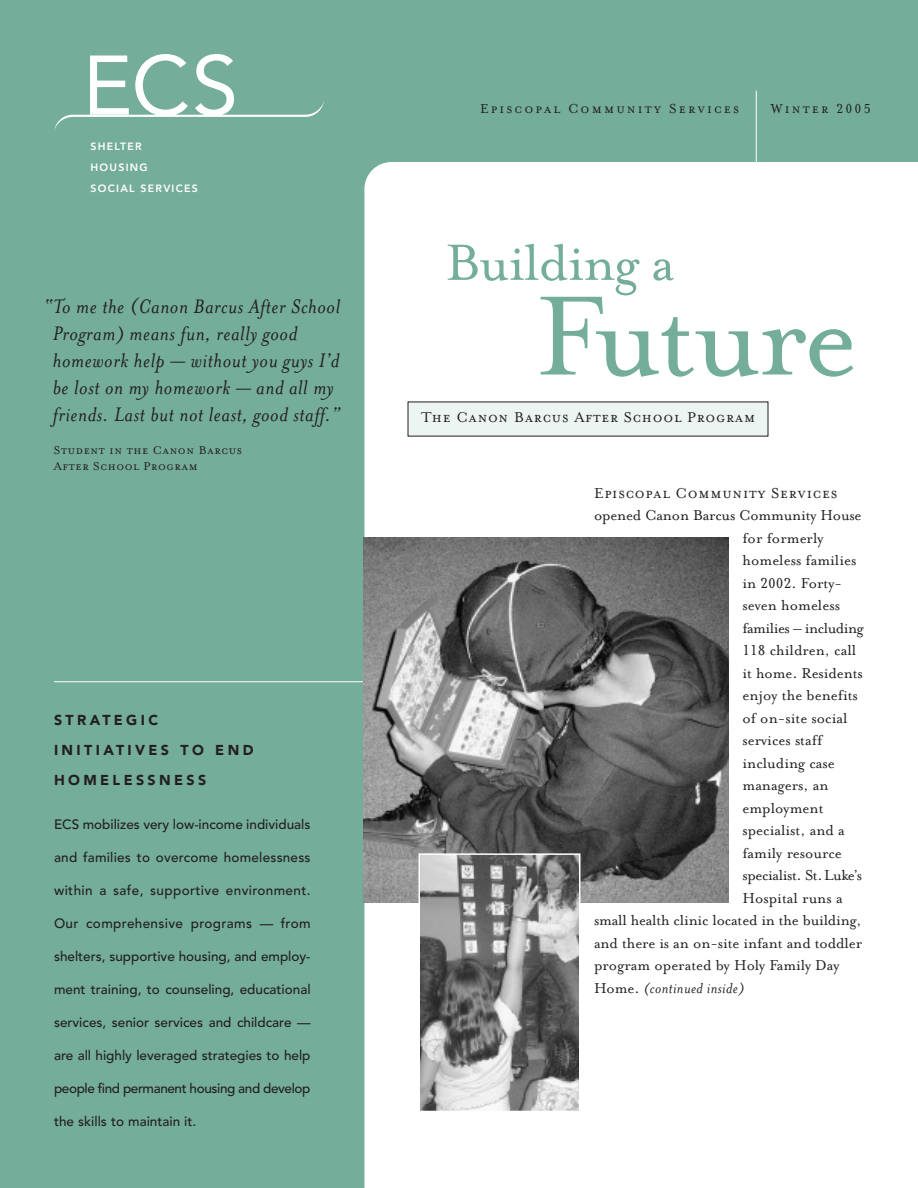
<style>
.page{position:relative;width:918px;height:1188px;background:#74ad99}
.page>*{position:absolute;margin:0;border:0;box-sizing:border-box;transform-origin:0 0}
.t1{font:129.45px "Mrs Eaves Roman";letter-spacing:-.025em;color:#74ad99}
.t2{font:58.5px "Mrs Eaves Roman";letter-spacing:-.02em;color:#74ad99}
.t3{font:italic 22.5px/27px "Mrs Eaves";letter-spacing:.025em;color:#231f20}
.t4{font:16.5px "Mrs Eaves Roman";color:#231f20}
.t5{font:16.5px "Mrs Eaves Small Caps";letter-spacing:.045em;color:#231f20}
.t6{font:italic 16.5px "Mrs Eaves";letter-spacing:.025em;color:#231f20}
.t7{font:16.5px "Mrs Eaves Roman";letter-spacing:-.025em;color:#231f20}
.t8{font:16.5px "Mrs Eaves Roman";letter-spacing:-.03em;color:#231f20}
.t9{font:16.35px "Mrs Eaves Small Caps";letter-spacing:.045em;color:#231f20}
.t10{font:15px "Mrs Eaves Small Caps";letter-spacing:.14em;color:#231f20}
.t11{font:900 14.25px/30px "Avenir";letter-spacing:.235em;color:#231f20}
.t12{font:500 13.5px "Avenir";color:#231f20}
.t13{font:500 13.5px "Avenir";letter-spacing:.03em;color:#231f20}
.t14{font:500 13.5px "Avenir";letter-spacing:-.03em;color:#231f20}
.t15{font:13.05px/16.5px "Mrs Eaves Small Caps";letter-spacing:.045em;color:#231f20}
.t16{font:800 10.5px/21px "Avenir";letter-spacing:.12em;color:#fff}
.s1{font-family:"Mrs Eaves Petite Caps"}
.s2{font-family:"Mrs Eaves Roman";font-style:normal}
</style>
<div class="page">
<div style="left:364px;top:162px;width:554px;height:1026px;background:#fff"></div>
<svg style="left:54px;top:54px;width:270px;height:77px"></svg>
<hr style="left:756px;top:91px;width:1px;height:73px;background:#fff">
<hr style="left:54px;top:681px;width:310px;height:1px;background:#fff">
<div style="left:408px;top:402px;width:360px;height:34px;background:#edf5f2"></div>
<img style="left:363px;top:538px;width:366px;height:365px">
<img style="left:421px;top:856px;width:156px;height:253px">
<div style="left:418px;top:853px;width:162px;height:259px;border:2px solid #fff"></div>
<p class="t16" style="left:91px;top:136px;width:109px">SHELTER<br>HOUSING<br>SOCIAL SERVICES</p>
<h3 class="t3" style="left:53px;top:292px;width:289px;text-indent:-9px">“To me the (Canon Barcus After School Program) means fun, really good homework help — without you guys I’d be lost on my homework — and all my friends. Last but not least, good staff.”</h3>
<p class="t15" style="left:54px;top:441px;width:190px">Student in the Canon Barcus<br>After School Program</p>
<p class="t11" style="left:54px;top:706px;width:201px">STRATEGIC<br>INITIATIVES TO END<br>HOMELESSNESS</p>
<p class="t12" style="left:54px;top:819px;width:258px">ECS mobilizes very low-income individuals</p>
<p class="t12" style="left:54px;top:852px;width:258px">and families to overcome homelessness</p>
<p class="t13" style="left:54px;top:885px;width:258px">within a safe, supportive environment.</p>
<p class="t13" style="left:54px;top:918px;width:258px">Our comprehensive programs — from</p>
<p class="t12" style="left:54px;top:951px;width:258px">shelters, supportive housing, and employ-</p>
<p class="t12" style="left:54px;top:984px;width:258px">ment training, to counseling, educational</p>
<p class="t12" style="left:54px;top:1017px;width:258px">services, senior services and childcare —</p>
<p class="t12" style="left:54px;top:1050px;width:258px">are all highly leveraged strategies to help</p>
<p class="t14" style="left:54px;top:1083px;width:258px">people find permanent housing and develop</p>
<p class="t12" style="left:54px;top:1116px;width:144px">the skills to maintain it.</p>
<p class="t10" style="left:480px;top:99px;width:261px">Episcopal Community Services</p>
<p class="t10" style="left:771px;top:99px;width:101px">Winter <span class="s1">2005</span></p>
<h2 class="t2" style="left:446px;top:225px;width:231px">Building a</h2>
<h1 class="t1" style="left:536px;top:254px;width:324px">Future</h1>
<p class="t9" style="left:421px;top:407px;width:336px">The Canon Barcus After School Program</p>
<p class="t5" style="left:594px;top:482px;width:245px">Episcopal Community Services</p>
<p class="t4" style="left:594px;top:505px;width:269px">opened Canon Barcus Community House</p>
<p class="t4" style="left:742px;top:527px;width:83px">for formerly</p>
<p class="t4" style="left:742px;top:550px;width:115px">homeless families</p>
<p class="t4" style="left:742px;top:572px;width:101px">in <span class="s1">2002</span>. Forty-</p>
<p class="t4" style="left:743px;top:595px;width:99px">seven homeless</p>
<p class="t8" style="left:743px;top:617px;width:123px">families – including</p>
<p class="t4" style="left:742px;top:640px;width:115px"><span class="s1">118</span> children, call</p>
<p class="t4" style="left:743px;top:662px;width:122px">it home. Residents</p>
<p class="t4" style="left:743px;top:685px;width:117px">enjoy the benefits</p>
<p class="t4" style="left:743px;top:707px;width:107px">of on-site social</p>
<p class="t4" style="left:743px;top:730px;width:81px">services staff</p>
<p class="t4" style="left:743px;top:752px;width:94px">including case</p>
<p class="t4" style="left:743px;top:775px;width:88px">managers, an</p>
<p class="t4" style="left:743px;top:797px;width:83px">employment</p>
<p class="t4" style="left:743px;top:820px;width:104px">specialist, and a</p>
<p class="t4" style="left:743px;top:842px;width:101px">family resource</p>
<p class="t7" style="left:743px;top:865px;width:121px">specialist. St.Luke’s</p>
<p class="t4" style="left:743px;top:887px;width:102px">Hospital runs a</p>
<p class="t4" style="left:594px;top:910px;width:269px">small health clinic located in the building,</p>
<p class="t4" style="left:594px;top:932px;width:270px">and there is an on-site infant and toddler</p>
<p class="t4" style="left:594px;top:955px;width:247px">program operated by Holy Family Day</p>
<p class="t6" style="left:594px;top:977px;width:152px"><span class="s2">Home.</span> (continued inside)</p>
</div>
